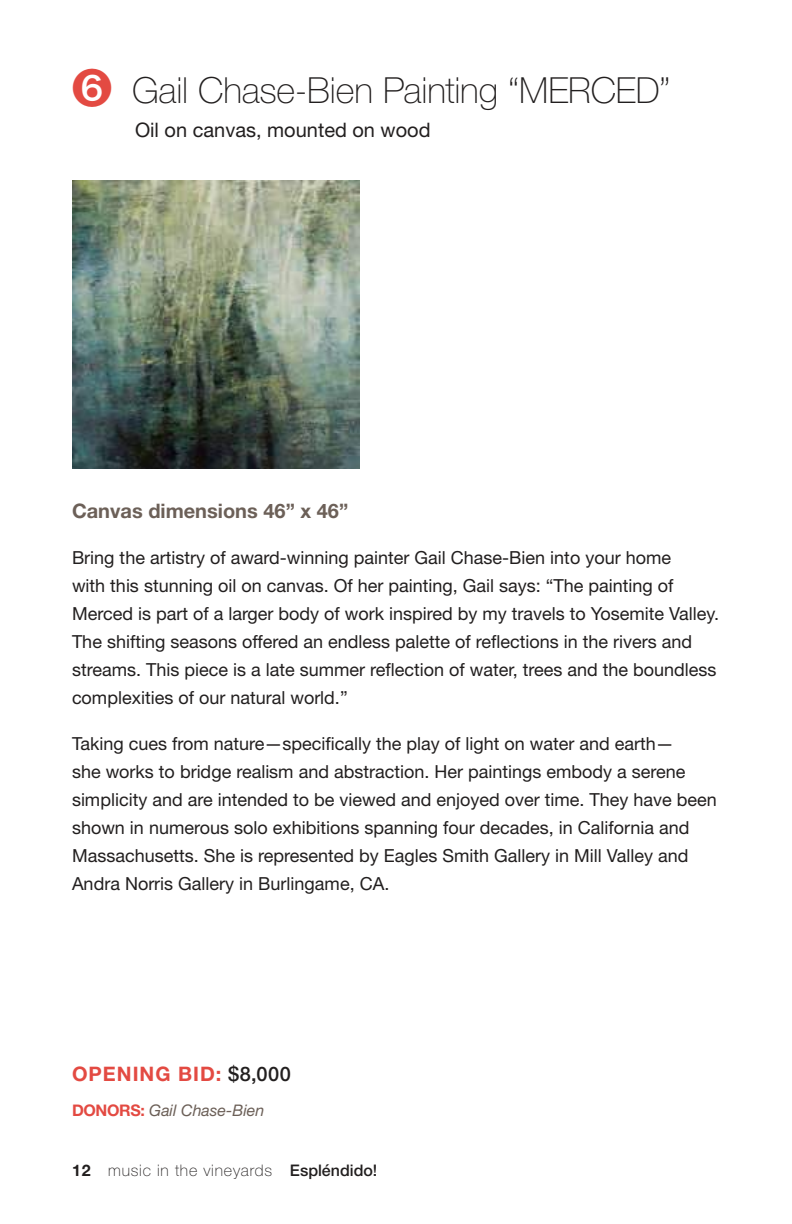
<style>
.page{position:relative;width:792px;height:1224px;background:#fff}
.page>*{position:absolute;margin:0;border:0;box-sizing:border-box;transform-origin:0 0}
.t1{font:100 36px "Helvetica Neue LT Std";letter-spacing:-.005em;color:#221f1f}
.t2{font:20px "Helvetica Neue LT Std";color:#221f1f}
.t3{font:700 20px "Helvetica Neue LT Std";color:#6c6058}
.t4{font:700 20px "Helvetica Neue LT Std";letter-spacing:.05em;color:#e34a42}
.t5{font:18px/28px "Helvetica Neue LT Std";color:#221f1f}
.t6{font:100 16px "Helvetica Neue LT Std";letter-spacing:.05em;color:#221f1f}
.t7{font:italic 16px "Helvetica Neue LT Std";color:#6c6058}
.s1{font-family:"Hiragino Sans W6";font-weight:400;font-size:40px;color:#e34a42}
.s2{font-weight:500;color:#221f1f}
.s3{font-weight:700;font-style:normal;color:#e34a42}
.s4{font-weight:700}
.s5{font-weight:500}
</style>
<div class="page">
<img style="left:72px;top:180px;width:287px;height:288px">
<h1 class="t1" style="left:72px;top:77px;width:600px"><span class="s1">❻</span> Gail Chase-Bien Painting “MERCED”</h1>
<p class="t2" style="left:135px;top:121px;width:297px">Oil on canvas, mounted on wood</p>
<p class="t3" style="left:72px;top:503px;width:278px">Canvas dimensions 46” x 46”</p>
<p class="t5" style="left:72px;top:545px;width:649px">Bring the artistry of award-winning painter Gail Chase-Bien into your home<br>with this stunning oil on canvas. Of her painting, Gail says: “The painting of Merced is part of a larger body of work inspired by my travels to Yosemite Valley.<br>The shifting seasons offered an endless palette of reflections in the rivers and streams. This piece is a late summer reflection of water, trees and the boundless complexities of our natural world.”</p>
<p class="t5" style="left:72px;top:731px;width:646px">Taking cues from nature—specifically the play of light on water and earth—<br>she works to bridge realism and abstraction. Her paintings embody a serene simplicity and are intended to be viewed and enjoyed over time. They have been shown in numerous solo exhibitions spanning four decades, in California and Massachusetts. She is represented by Eagles Smith Gallery in Mill Valley and Andra Norris Gallery in Burlingame, CA.</p>
<p class="t4" style="left:72px;top:1065px;width:220px">OPENING BID: <span class="s2">$8,000</span></p>
<p class="t7" style="left:72px;top:1104px;width:194px"><span class="s3">DONORS:</span> Gail Chase-Bien</p>
<p class="t6" style="left:72px;top:1164px;width:307px"><span class="s4">12</span> music in the vineyards <span class="s5">Espléndido!</span></p>
</div>
